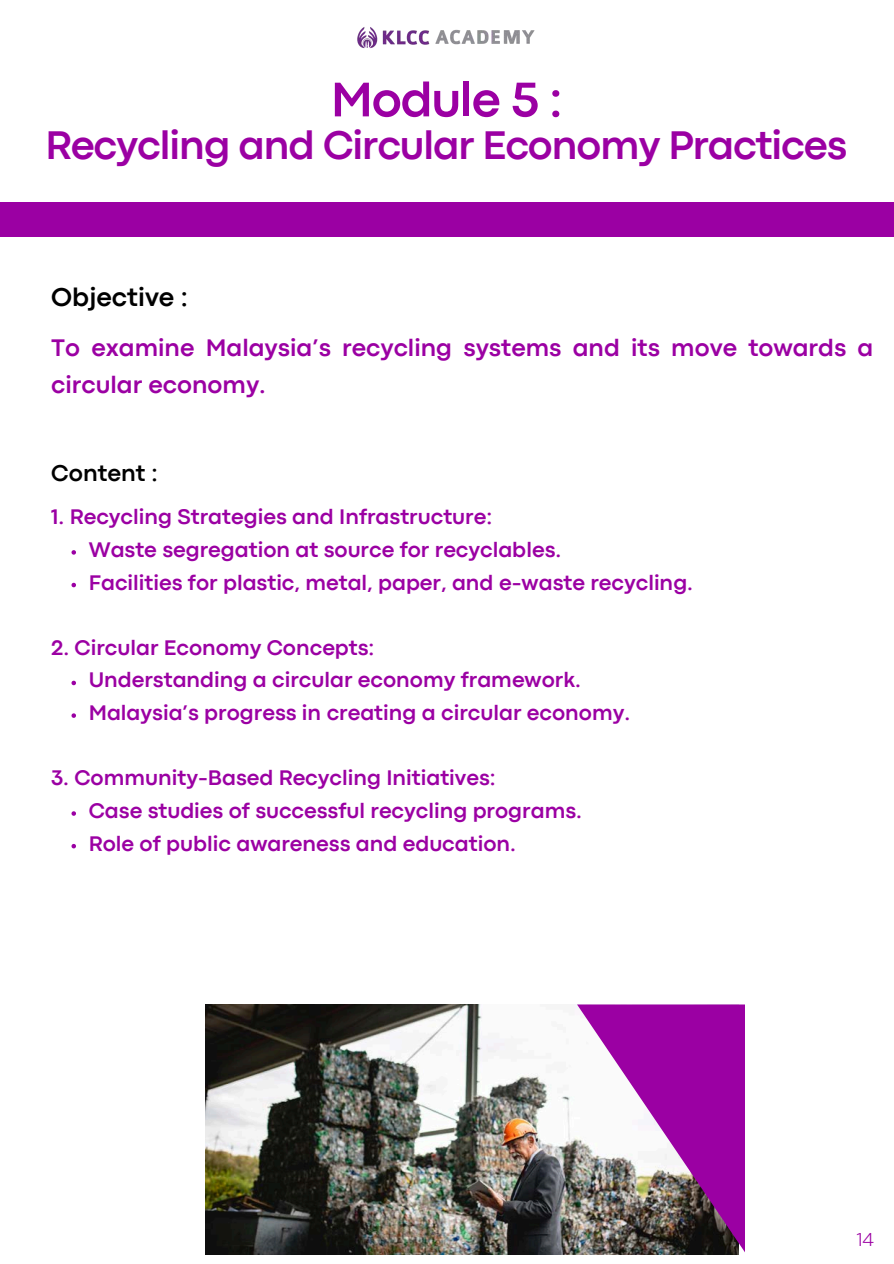
<style>
.page{position:relative;width:894px;height:1264px;background:#fff}
.page>*{position:absolute;margin:0;border:0;box-sizing:border-box;transform-origin:0 0}
.t1{font:700 50.7px "Codec Pro";letter-spacing:-.025em;color:#9b00a3}
.t2{font:700 41.7px "Codec Pro";letter-spacing:-.025em;color:#9b00a3}
.t3{font:700 26.85px "Codec Pro";color:#000}
.t4{font:700 25.05px/37.2px "Codec Pro";color:#9b00a3}
.t5{font:700 23.85px "Codec Pro";color:#000}
.t6{font:700 22.05px "Codec Pro";color:#9b00a3}
.t7{font:300 19.5px "Codec Pro";color:#9b00a3}
</style>
<div class="page">
<img style="left:206px;top:1004px;width:532px;height:250px">
<img style="left:577px;top:1004px;width:167px;height:248px">
<div style="left:0;top:203px;width:893px;height:34px;background:#9b00a3"></div>
<svg style="left:71px;top:550px;width:5px;height:4px"></svg>
<svg style="left:71px;top:583px;width:5px;height:4px"></svg>
<svg style="left:71px;top:680px;width:5px;height:5px"></svg>
<svg style="left:71px;top:713px;width:5px;height:5px"></svg>
<svg style="left:71px;top:811px;width:5px;height:4px"></svg>
<svg style="left:71px;top:844px;width:5px;height:4px"></svg>
<img style="left:357px;top:27px;width:178px;height:22px">
<p class="t1" style="left:331px;top:81px;width:233px">Module 5 :</p>
<h1 class="t2" style="left:45px;top:130px;width:803px">Recycling and Circular Economy Practices</h1>
<h2 class="t3" style="left:51px;top:287px;width:138px">Objective :</h2>
<h2 class="t4" style="left:51px;top:331px;width:823px">To examine Malaysia’s recycling systems and its move towards a circular economy.</h2>
<p class="t5" style="left:51px;top:464px;width:108px">Content :</p>
<h3 class="t6" style="left:51px;top:509px;width:442px">1. Recycling Strategies and Infrastructure:</h3>
<h3 class="t6" style="left:89px;top:541px;width:474px">Waste segregation at source for recyclables.</h3>
<p class="t6" style="left:89px;top:574px;width:605px">Facilities for plastic, metal, paper, and e-waste recycling.</p>
<p class="t6" style="left:51px;top:639px;width:324px">2. Circular Economy Concepts:</p>
<h3 class="t6" style="left:89px;top:672px;width:493px">Understanding a circular economy framework.</h3>
<p class="t6" style="left:89px;top:705px;width:543px">Malaysia’s progress in creating a circular economy.</p>
<p class="t6" style="left:51px;top:770px;width:446px">3. Community-Based Recycling Initiatives:</p>
<h3 class="t6" style="left:89px;top:802px;width:494px">Case studies of successful recycling programs.</h3>
<p class="t6" style="left:89px;top:835px;width:428px">Role of public awareness and education.</p>
<p class="t7" style="left:856px;top:1232px;width:19px">14</p>
</div>
